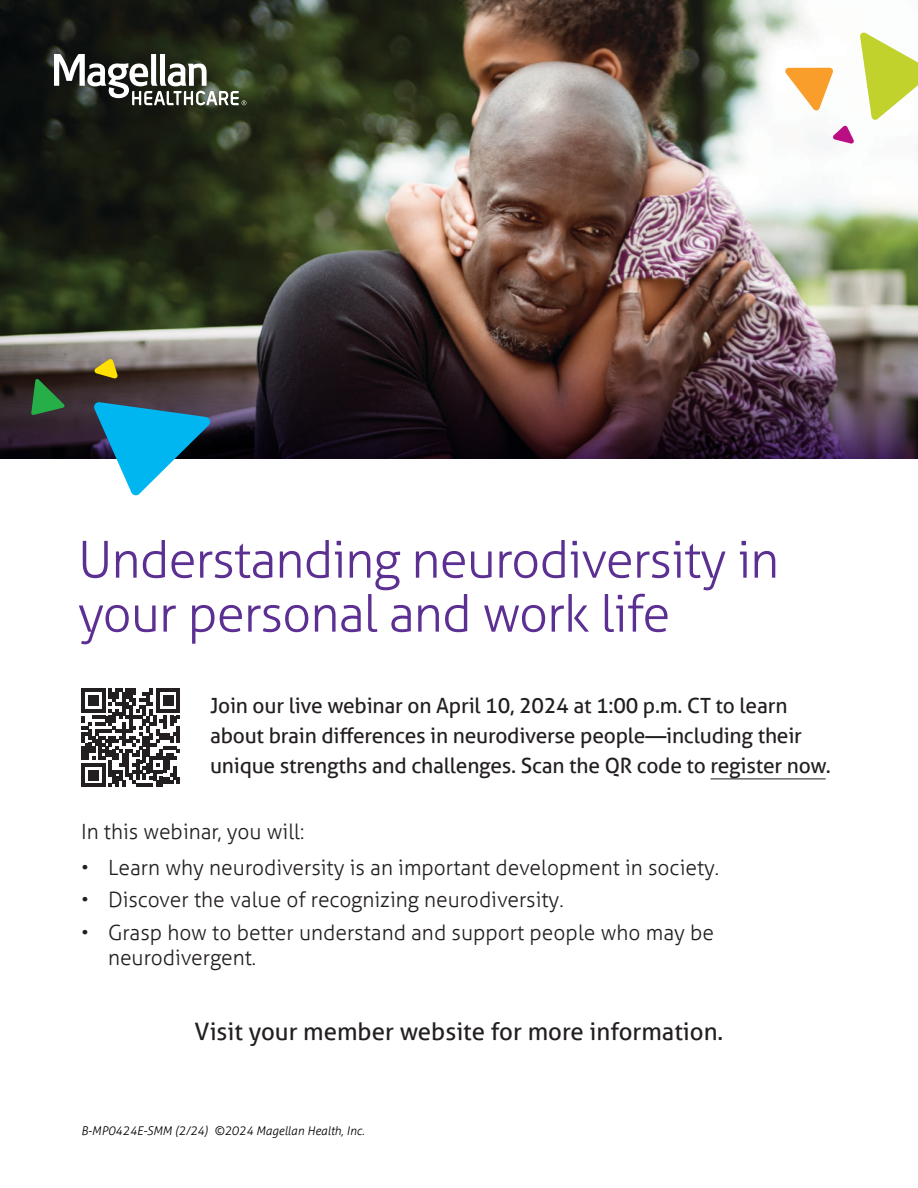
<style>
.page{position:relative;width:918px;height:1188px;background:#fff}
.page>*{position:absolute;margin:0;border:0;box-sizing:border-box;transform-origin:0 0}
._2-part_Headline_Large_text{font:300 51px/54px "Aller";letter-spacing:-.02em;color:#5c2f92}
.Body_copy{font:24px "Aller";color:#231f20}
.Body_copy-2{font:300 21px/25.5px "Aller";color:#231f20}
.Body_copy-3{font:21px/30px "Aller";letter-spacing:-.01em;color:#231f20}
.t1{font:italic 300 12px "Aller";color:#000}
</style>
<div class="page">
<img style="left:0;top:0;width:918px;height:318px">
<img style="left:0;top:318px;width:918px;height:141px">
<svg style="left:54px;top:54px;width:192px;height:51px"></svg>
<svg style="left:784px;top:32px;width:134px;height:112px"></svg>
<svg style="left:93px;top:402px;width:119px;height:94px"></svg>
<svg style="left:31px;top:378px;width:34px;height:37px"></svg>
<svg style="left:94px;top:359px;width:24px;height:20px"></svg>
<hr style="left:711px;top:779px;width:115px;height:1px;background:#231f20">
<svg style="left:82px;top:689px;width:98px;height:98px"></svg>
<p class="_2-part_Headline_Large_text" style="left:78px;top:533px;width:703px">Understanding neurodiversity in your personal and work life</p>
<p class="Body_copy-3" style="left:210px;top:690px;width:622px">Join our live webinar on April 10, 2024 at 1:00 p.m. CT to learn about brain differences in neurodiverse people—including their unique strengths and challenges. Scan the QR code to register now.</p>
<p class="Body_copy-2" style="left:81px;top:819px;width:225px">In this webinar, you will:</p>
<p class="Body_copy-2" style="left:81px;top:855px;width:640px">• Learn why neurodiversity is an important development in society.</p>
<p class="Body_copy-2" style="left:81px;top:887px;width:484px">• Discover the value of recognizing neurodiversity.</p>
<p class="Body_copy-2" style="left:108px;top:920px;width:608px;text-indent:-27px">• Grasp how to better understand and support people who may be neurodivergent.</p>
<p class="Body_copy" style="left:195px;top:1017px;width:530px">Visit your member website for more information.</p>
<p class="t1" style="left:81px;top:1124px;width:285px">B-MP0424E-SMM (2/24) ©2024 Magellan Health, Inc.</p>
</div>
